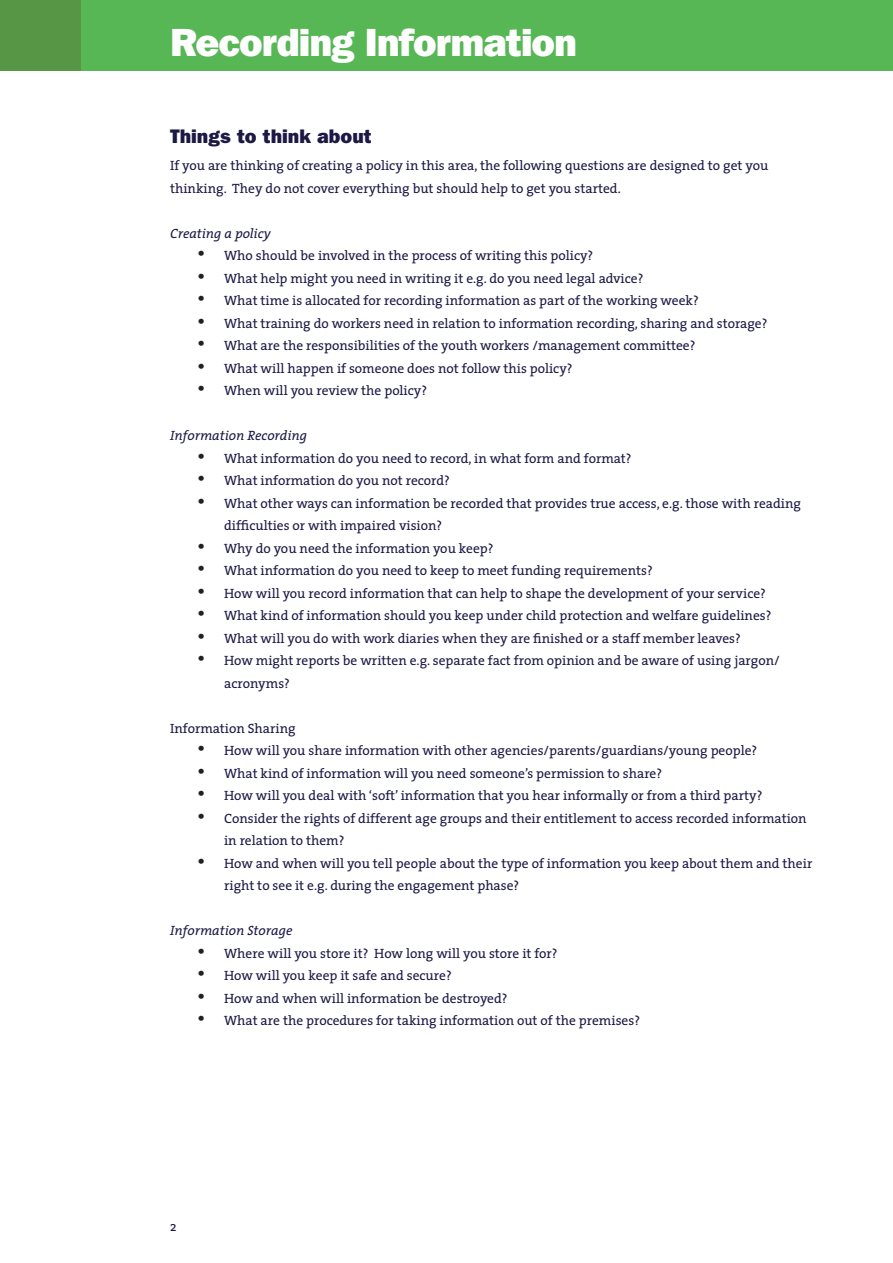
<style>
.page{position:relative;width:893px;height:1263px;background:#fff}
.page>*{position:absolute;margin:0;border:0;box-sizing:border-box;transform-origin:0 0}
.t1{font:800 39px "Franklin Gothic IT Cby BT";letter-spacing:-.025em;color:#fff}
.t2{font:800 19.5px "Franklin Gothic IT Cby BT";color:#1c1945}
.t3{font:13.5px/22.5px "The Serif";color:#1c1945}
.t4{font:italic 13.5px "The Serif";color:#1c1945}
.s1{color:#231f20}
</style>
<div class="page">
<div style="left:0;top:0;width:893px;height:70px;background:#569644"></div>
<div style="left:82px;top:0;width:811px;height:70px;background:#57b755"></div>
<h1 class="t1" style="left:170px;top:18px;width:409px">Recording Information</h1>
<h2 class="t2" style="left:170px;top:124px;width:203px">Things to think about</h2>
<p class="t3" style="left:170px;top:154px;width:600px">If you are thinking of creating a policy in this area, the following questions are designed to get you thinking. They do not cover everything but should help to get you started.</p>
<p class="t4" style="left:170px;top:222px;width:102px">Creating a policy</p>
<p class="t3" style="left:197px;top:244px;width:398px"><span class="s1">•</span> Who should be involved in the process of writing this policy?</p>
<p class="t3" style="left:197px;top:267px;width:448px"><span class="s1">•</span> What help might you need in writing it e.g. do you need legal advice?</p>
<p class="t3" style="left:197px;top:289px;width:503px"><span class="s1">•</span> What time is allocated for recording information as part of the working week?</p>
<p class="t3" style="left:197px;top:312px;width:572px"><span class="s1">•</span> What training do workers need in relation to information recording, sharing and storage?</p>
<p class="t3" style="left:197px;top:334px;width:500px"><span class="s1">•</span> What are the responsibilities of the youth workers /management committee?</p>
<p class="t3" style="left:197px;top:357px;width:377px"><span class="s1">•</span> What will happen if someone does not follow this policy?</p>
<p class="t3" style="left:197px;top:379px;width:232px"><span class="s1">•</span> When will you review the policy?</p>
<p class="t4" style="left:170px;top:424px;width:138px">Information Recording</p>
<p class="t3" style="left:197px;top:447px;width:436px"><span class="s1">•</span> What information do you need to record, in what form and format?</p>
<p class="t3" style="left:197px;top:469px;width:254px"><span class="s1">•</span> What information do you not record?</p>
<p class="t3" style="left:224px;top:492px;width:578px;text-indent:-27px"><span class="s1">•</span> What other ways can information be recorded that provides true access, e.g. those with reading difficulties or with impaired vision?</p>
<p class="t3" style="left:197px;top:537px;width:298px"><span class="s1">•</span> Why do you need the information you keep?</p>
<p class="t3" style="left:197px;top:559px;width:457px"><span class="s1">•</span> What information do you need to keep to meet funding requirements?</p>
<p class="t3" style="left:197px;top:582px;width:570px"><span class="s1">•</span> How will you record information that can help to shape the development of your service?</p>
<p class="t3" style="left:197px;top:604px;width:576px"><span class="s1">•</span> What kind of information should you keep under child protection and welfare guidelines?</p>
<p class="t3" style="left:197px;top:627px;width:545px"><span class="s1">•</span> What will you do with work diaries when they are finished or a staff member leaves?</p>
<p class="t3" style="left:224px;top:649px;width:557px;text-indent:-27px"><span class="s1">•</span> How might reports be written e.g. separate fact from opinion and be aware of using jargon/ acronyms?</p>
<p class="t3" style="left:170px;top:717px;width:127px">Information Sharing</p>
<p class="t3" style="left:197px;top:739px;width:562px"><span class="s1">•</span> How will you share information with other agencies/parents/guardians/young people?</p>
<p class="t3" style="left:197px;top:762px;width:467px"><span class="s1">•</span> What kind of information will you need someone’s permission to share?</p>
<p class="t3" style="left:197px;top:784px;width:567px"><span class="s1">•</span> How will you deal with ‘soft’ information that you hear informally or from a third party?</p>
<p class="t3" style="left:224px;top:807px;width:584px;text-indent:-27px"><span class="s1">•</span> Consider the rights of different age groups and their entitlement to access recorded information in relation to them?</p>
<p class="t3" style="left:224px;top:852px;width:590px;text-indent:-27px"><span class="s1">•</span> How and when will you tell people about the type of information you keep about them and their right to see it e.g. during the engagement phase?</p>
<p class="t4" style="left:170px;top:919px;width:124px">Information Storage</p>
<p class="t3" style="left:197px;top:942px;width:362px"><span class="s1">•</span> Where will you store it? How long will you store it for?</p>
<p class="t3" style="left:197px;top:964px;width:256px"><span class="s1">•</span> How will you keep it safe and secure?</p>
<p class="t3" style="left:197px;top:987px;width:312px"><span class="s1">•</span> How and when will information be destroyed?</p>
<p class="t3" style="left:197px;top:1009px;width:444px"><span class="s1">•</span> What are the procedures for taking information out of the premises?</p>
<p class="t3" style="left:170px;top:1214px;width:8px">2</p>
</div>
